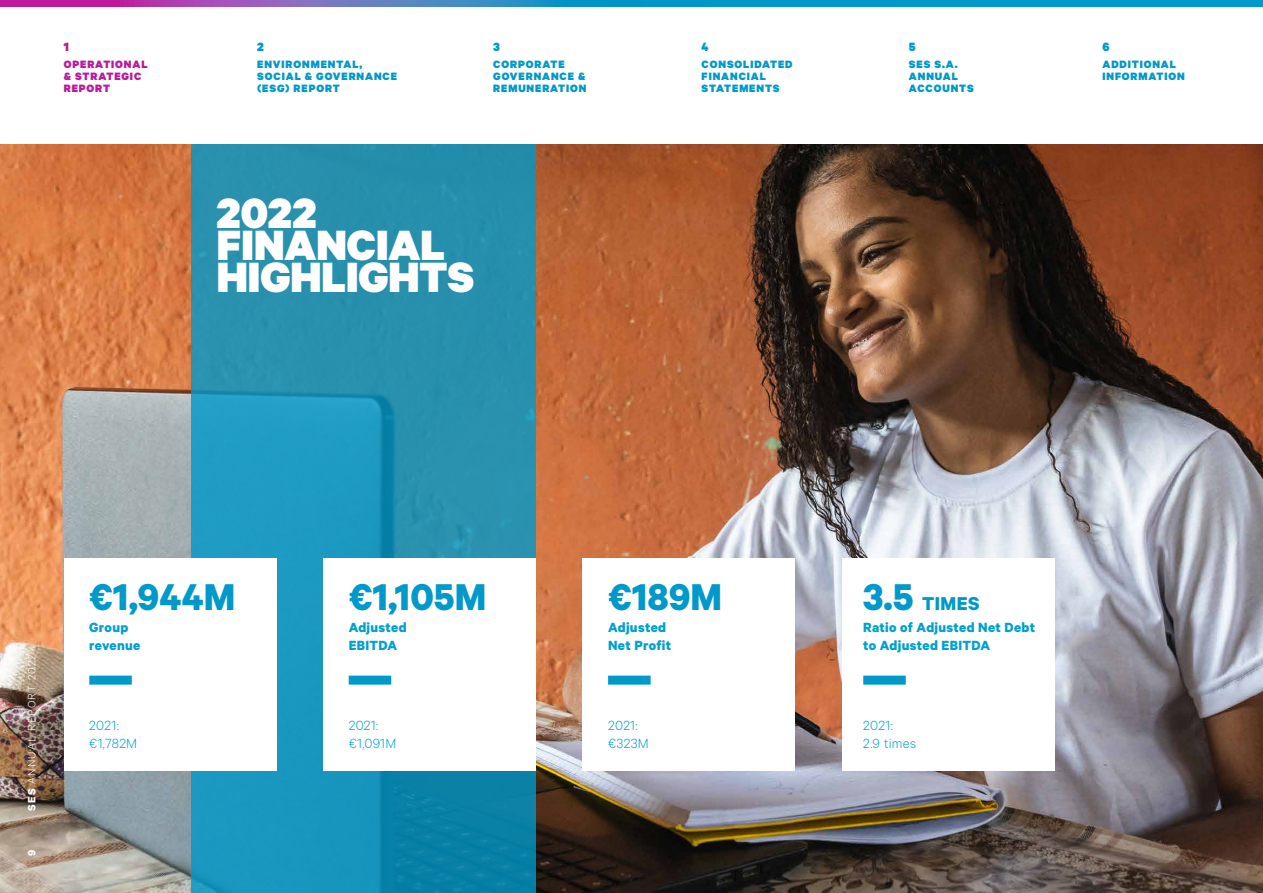
<style>
.page{position:relative;width:1263px;height:893px;background:#fff}
.page>*{position:absolute;margin:0;border:0;box-sizing:border-box;transform-origin:0 0}
.t1{font:900 47.7px "Calibre";color:#fff}
.t2{font:700 42px "Calibre";color:#0099ca}
.t3{font:700 21px "Calibre";letter-spacing:.02em;color:#0099ca}
.t4{font:700 15px/18px "Calibre";letter-spacing:.02em;color:#00a1cf}
.t5{font:300 15px/18px "Calibre";letter-spacing:.02em;color:#00a1cf}
.t6{font:900 13.5px "Calibre";color:#0099ca}
.t7{font:900 13.5px "Calibre";color:#bc199c}
.t8{font:900 12px/12px "Calibre";letter-spacing:.075em;color:#0099ca}
.t9{font:900 12px/12px "Calibre";letter-spacing:.075em;color:#bc199c}
.t10{font:300 12px "Calibre";letter-spacing:.1em;color:#fff}
.t11{font:700 12px "Calibre";color:#fff}
.s1{font-weight:700}
.s2{font-size:42px}
</style>
<div class="page">
<img style="left:0;top:145px;width:1263px;height:748px">
<svg style="left:191px;top:145px;width:345px;height:748px;background:#2191b3"></svg>
<div style="left:64px;top:559px;width:212px;height:212px;background:#fff"></div>
<div style="left:323px;top:559px;width:213px;height:212px;background:#fff"></div>
<div style="left:583px;top:559px;width:212px;height:212px;background:#fff"></div>
<div style="left:842px;top:559px;width:212px;height:212px;background:#fff"></div>
<svg style="left:0;top:0;width:1263px;height:6px;background:#397dc1"></svg>
<div style="left:89px;top:676px;width:43px;height:9px;background:#0099ca"></div>
<div style="left:349px;top:676px;width:42px;height:9px;background:#0099ca"></div>
<div style="left:608px;top:676px;width:43px;height:9px;background:#0099ca"></div>
<div style="left:863px;top:676px;width:43px;height:9px;background:#0099ca"></div>
<p class="t7" style="left:64px;top:38px;width:7px">1</p>
<p class="t9" style="left:64px;top:58px;width:85px">OPERATIONAL &amp; STRATEGIC<br>REPORT</p>
<p class="t6" style="left:257px;top:38px;width:8px">2</p>
<p class="t8" style="left:257px;top:58px;width:141px">ENVIRONMENTAL,<br>SOCIAL &amp; GOVERNANCE (ESG) REPORT</p>
<p class="t6" style="left:493px;top:38px;width:8px">3</p>
<p class="t8" style="left:493px;top:58px;width:95px">CORPORATE<br>GOVERNANCE &amp;<br>REMUNERATION</p>
<h1 class="t1" style="left:217px;top:183px;width:102px">2022</h1>
<h1 class="t1" style="left:217px;top:215px;width:230px">FINANCIAL</h1>
<h1 class="t1" style="left:217px;top:247px;width:259px">HIGHLIGHTS</h1>
<p class="t6" style="left:702px;top:38px;width:9px">4</p>
<p class="t8" style="left:702px;top:58px;width:92px">CONSOLIDATED<br>FINANCIAL<br>STATEMENTS</p>
<p class="t6" style="left:909px;top:38px;width:8px">5</p>
<p class="t8" style="left:909px;top:58px;width:66px">SES S.A.<br>ANNUAL<br>ACCOUNTS</p>
<p class="t6" style="left:1102px;top:38px;width:9px">6</p>
<p class="t8" style="left:1102px;top:58px;width:84px">ADDITIONAL<br>INFORMATION</p>
<p class="t10" style="left:25px;top:811px;width:158px;rotate:-90deg"><span class="s1">SES</span> ANNUAL REPORT 2022</p>
<p class="t11" style="left:24px;top:856px;width:8px;rotate:-90deg">9</p>
<h2 class="t2" style="left:89px;top:571px;width:147px">€1,944M</h2>
<p class="t4" style="left:89px;top:618px;width:53px">Group revenue</p>
<p class="t5" style="left:89px;top:715px;width:49px">2021: €1,782M</p>
<h2 class="t2" style="left:349px;top:571px;width:139px">€1,105M</h2>
<h3 class="t3" style="left:863px;top:590px;width:118px"><span class="s2">3.5</span> TIMES</h3>
<p class="t4" style="left:349px;top:618px;width:60px">Adjusted<br>EBITDA</p>
<h2 class="t2" style="left:608px;top:571px;width:116px">€189M</h2>
<p class="t4" style="left:608px;top:618px;width:65px">Adjusted<br>Net Profit</p>
<p class="t4" style="left:863px;top:618px;width:173px">Ratio of Adjusted Net Debt to Adjusted EBITDA</p>
<p class="t5" style="left:349px;top:715px;width:49px">2021: €1,091M</p>
<p class="t5" style="left:608px;top:715px;width:42px">2021: €323M</p>
<p class="t5" style="left:863px;top:715px;width:54px">2021:<br>2.9 times</p>
</div>
